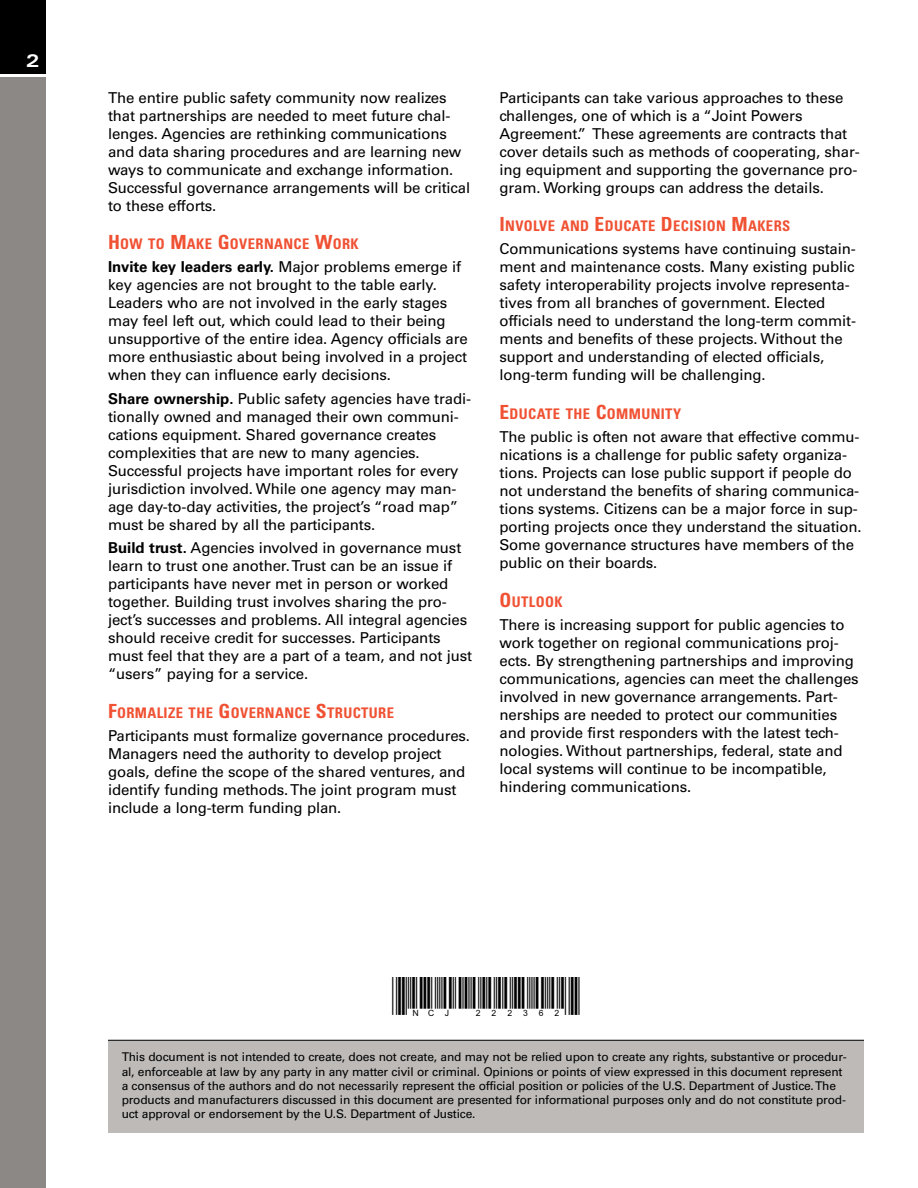
<style>
.page{position:relative;width:918px;height:1188px;background:#fff}
.page>*{position:absolute;margin:0;border:0;box-sizing:border-box;transform-origin:0 0}
.t1{font:19.5px "CB39 H1 N";color:#000}
.t2{font:700 expanded 18px "Univers";color:#fff}
.t3{font:15px/18px "Univers";letter-spacing:-.01em;color:#000}
.t4{font:700 condensed 14.7px "Univers";letter-spacing:.025em;color:#f05133}
.t5{font:12px/14.2px "Univers";letter-spacing:-.015em;color:#000}
.s1{font-size:19.5px}
.s2{font-weight:700}
</style>
<div class="page">
<div style="left:108px;top:1040px;width:756px;height:92px;background:#bdbab8"></div>
<div style="left:0;top:78px;width:45px;height:1110px;background:#8b8885"></div>
<hr style="left:108px;top:1040px;width:756px;height:1px;background:#000">
<div style="left:0;top:0;width:45px;height:74px;background:#000"></div>
<p class="t2" style="left:26px;top:54px;width:15px">2</p>
<p class="t3" style="left:108px;top:90px;width:364px">The entire public safety community now realizes that partnerships are needed to meet future chal&shy;lenges. Agencies are rethinking communications and data sharing procedures and are learning new ways to communicate and exchange information.<br>Successful governance arrangements will be critical to these efforts.</p>
<h5 class="t4" style="left:108px;top:238px;width:252px"><span class="s1">H</span>OW TO <span class="s1">M</span>AKE <span class="s1">G</span>OVERNANCE <span class="s1">W</span>ORK</h5>
<p class="t3" style="left:108px;top:259px;width:361px"><span class="s2">Invite key leaders early.</span> Major problems emerge if key agencies are not brought to the table early.<br>Leaders who are not involved in the early stages may feel left out, which could lead to their being unsupportive of the entire idea. Agency officials are more enthusiastic about being involved in a project when they can influence early decisions.</p>
<p class="t3" style="left:108px;top:391px;width:365px"><span class="s2">Share ownership.</span> Public safety agencies have tradi&shy;tionally owned and managed their own communi&shy;cations equipment. Shared governance creates complexities that are new to many agencies.<br>Successful projects have important roles for every jurisdiction involved. While one agency may man&shy;age day-to-day activities, the project’s “road map” must be shared by all the participants.</p>
<p class="t3" style="left:108px;top:540px;width:366px"><span class="s2">Build trust.</span> Agencies involved in governance must learn to trust one another. Trust can be an issue if participants have never met in person or worked together. Building trust involves sharing the pro&shy;ject’s successes and problems. All integral agencies should receive credit for successes. Participants must feel that they are a part of a team, and not just “users” paying for a service.</p>
<h5 class="t4" style="left:108px;top:707px;width:288px"><span class="s1">F</span>ORMALIZE THE <span class="s1">G</span>OVERNANCE <span class="s1">S</span>TRUCTURE</h5>
<p class="t3" style="left:108px;top:728px;width:364px">Participants must formalize governance procedures.<br>Managers need the authority to develop project goals, define the scope of the shared ventures, and identify funding methods. The joint program must include a long-term funding plan.</p>
<p class="t3" style="left:500px;top:90px;width:362px">Participants can take various approaches to these challenges, one of which is a “Joint Powers Agreement.” These agreements are contracts that cover details such as methods of cooperating, shar&shy;ing equipment and supporting the governance pro&shy;gram. Working groups can address the details.</p>
<h5 class="t4" style="left:500px;top:220px;width:292px"><span class="s1">I</span>NVOLVE AND <span class="s1">E</span>DUCATE <span class="s1">D</span>ECISION <span class="s1">M</span>AKERS</h5>
<p class="t3" style="left:500px;top:241px;width:358px">Communications systems have continuing sustain&shy;ment and maintenance costs. Many existing public safety interoperability projects involve representa&shy;tives from all branches of government. Elected officials need to understand the long-term commit&shy;ments and benefits of these projects. Without the support and understanding of elected officials, long-term funding will be challenging.</p>
<h5 class="t4" style="left:500px;top:408px;width:183px"><span class="s1">E</span>DUCATE THE <span class="s1">C</span>OMMUNITY</h5>
<p class="t3" style="left:500px;top:429px;width:364px">The public is often not aware that effective commu&shy;nications is a challenge for public safety organiza&shy;tions. Projects can lose public support if people do not understand the benefits of sharing communica&shy;tions systems. Citizens can be a major force in sup&shy;porting projects once they understand the situation.<br>Some governance structures have members of the public on their boards.</p>
<h5 class="t4" style="left:500px;top:596px;width:64px"><span class="s1">O</span>UTLOOK</h5>
<p class="t3" style="left:500px;top:617px;width:361px">There is increasing support for public agencies to work together on regional communications proj&shy;ects. By strengthening partnerships and improving communications, agencies can meet the challenges involved in new governance arrangements. Part&shy;nerships are needed to protect our communities and provide first responders with the latest tech&shy;nologies. Without partnerships, federal, state and local systems will continue to be incompatible, hindering communications.</p>
<p class="t1" style="left:392px;top:998px;width:190px">*NCJ~222362*</p>
<p class="t5" style="left:122px;top:1051px;width:727px">This document is not intended to create, does not create, and may not be relied upon to create any rights, substantive or procedur&shy;al, enforceable at law by any party in any matter civil or criminal. Opinions or points of view expressed in this document represent a consensus of the authors and do not necessarily represent the official position or policies of the U.S. Department of Justice. The products and manufacturers discussed in this document are presented for informational purposes only and do not constitute prod&shy;uct approval or endorsement by the U.S. Department of Justice.</p>
</div>
